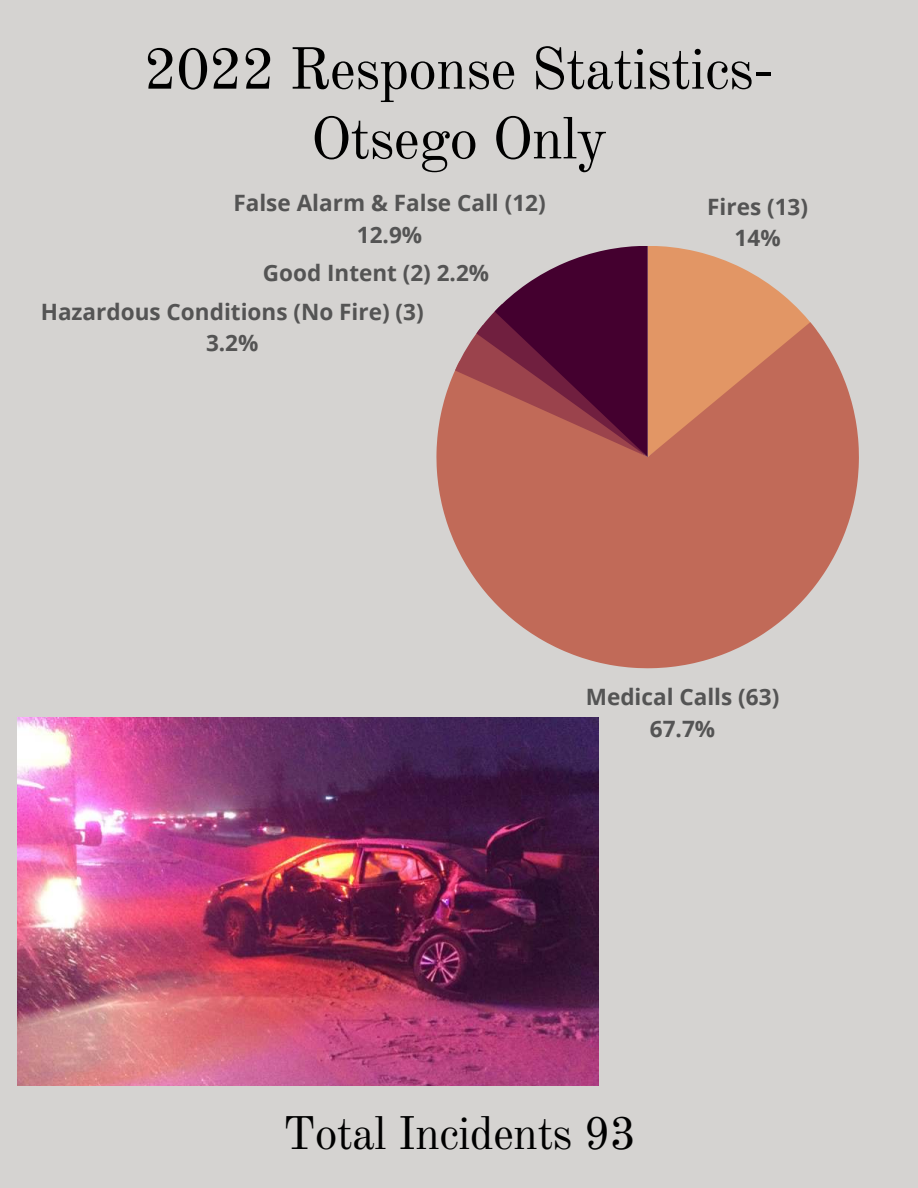
<style>
.page{position:relative;width:918px;height:1188px;background:#d5d3d1}
.page>*{position:absolute;margin:0;border:0;box-sizing:border-box;transform-origin:0 0}
.t1{font:58.2px/69.8px "Old Standard";letter-spacing:-.02em;color:#000;text-align:center}
.t2{font:46.2px "Old Standard";letter-spacing:-.02em;color:#000}
.t3{font:700 22.5px/31.5px "Open Sans";color:#545454;text-align:center}
</style>
<div class="page">
<svg style="left:436px;top:331px;width:423px;height:337px;fill:#c16a58"></svg>
<svg style="left:455px;top:246px;width:362px;height:211px;background:#a96561"></svg>
<img style="left:18px;top:718px;width:580px;height:368px">
<h1 class="t1" style="left:144px;top:35px;width:632px">2022 Response Statistics-<br>Otsego Only</h1>
<p class="t3" style="left:233px;top:187px;width:314px">False Alarm &amp; False Call (12)<br>12.9%</p>
<p class="t3" style="left:263px;top:256px;width:228px">Good Intent (2) 2.2%</p>
<p class="t3" style="left:41px;top:295px;width:384px">Hazardous Conditions (No Fire) (3)<br>3.2%</p>
<p class="t3" style="left:707px;top:190px;width:102px">Fires (13)<br>14%</p>
<p class="t3" style="left:586px;top:681px;width:195px">Medical Calls (63)<br>67.7%</p>
<h2 class="t2" style="left:283px;top:1105px;width:355px">Total Incidents 93</h2>
</div>
